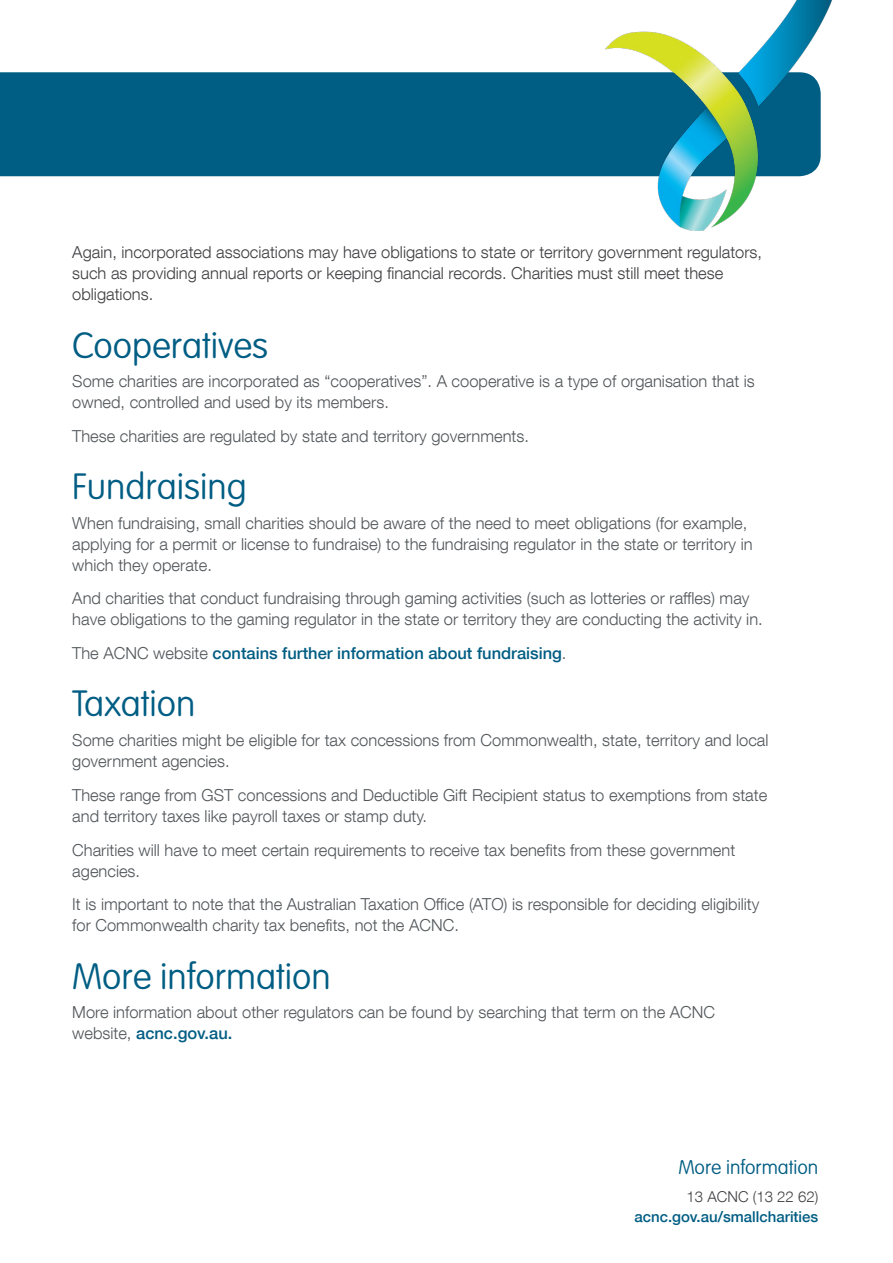
<style>
.page{position:relative;width:893px;height:1263px;background:#fff}
.page>*{position:absolute;margin:0;border:0;box-sizing:border-box;transform-origin:0 0}
.Heading_1{font:100 36px "VAG Rounded Std";color:#005d83}
.Heading_1-2{font:100 19.5px "VAG Rounded Std";color:#005d83}
.Body{font:300 16.5px/21px "Helvetica Neue LT Com";color:#52575a}
.Body-2{font:300 16.5px/21px "Helvetica Neue LT Com";color:#404043}
.Body-3{font:500 16.5px "Helvetica Neue LT Com";color:#005d83}
.Body-4{font:500 15px/19.5px "Helvetica Neue LT Com";color:#005d83;text-align:right}
.s1{font-weight:300;color:#52575a}
.s2{font-weight:500;color:#005d83}
.s3{font-weight:300;color:#404043}
</style>
<div class="page">
<div style="left:0;top:72px;width:605px;height:104px;background:#005d83"></div>
<img style="left:605px;top:0;width:227px;height:230px">
<p class="Body-2" style="left:72px;top:242px;width:691px">Again, incorporated associations may have obligations to state or territory government regulators, such as providing annual reports or keeping financial records. Charities must still meet these obligations.</p>
<p class="Heading_1" style="left:72px;top:324px;width:197px">Cooperatives</p>
<p class="Body" style="left:72px;top:370px;width:684px">Some charities are incorporated as “cooperatives”. A cooperative is a type of organisation that is owned, controlled and used by its members.</p>
<p class="Body" style="left:72px;top:425px;width:458px">These charities are regulated by state and territory governments.</p>
<p class="Heading_1" style="left:72px;top:466px;width:176px">Fundraising</p>
<p class="Body" style="left:72px;top:512px;width:682px">When fundraising, small charities should be aware of the need to meet obligations (for example, applying for a permit or license to fundraise) to the fundraising regulator in the state or territory in which they operate.</p>
<p class="Body" style="left:72px;top:588px;width:692px">And charities that conduct fundraising through gaming activities (such as lotteries or raffles) may have obligations to the gaming regulator in the state or territory they are conducting the activity in.</p>
<p class="Body-3" style="left:72px;top:643px;width:496px"><span class="s1">The ACNC website</span> contains further information about fundraising<span class="s1">.</span></p>
<p class="Heading_1" style="left:72px;top:683px;width:125px">Taxation</p>
<p class="Body" style="left:72px;top:729px;width:698px">Some charities might be eligible for tax concessions from Commonwealth, state, territory and local government agencies.</p>
<p class="Body" style="left:72px;top:784px;width:696px">These range from GST concessions and Deductible Gift Recipient status to exemptions from state and territory taxes like payroll taxes or stamp duty.</p>
<p class="Body" style="left:72px;top:839px;width:664px">Charities will have to meet certain requirements to receive tax benefits from these government agencies.</p>
<p class="Body" style="left:72px;top:893px;width:689px">It is important to note that the Australian Taxation Office (ATO) is responsible for deciding eligibility for Commonwealth charity tax benefits, not the ACNC.</p>
<p class="Heading_1" style="left:72px;top:955px;width:260px">More information</p>
<p class="Body" style="left:72px;top:1001px;width:644px">More information about other regulators can be found by searching that term on the ACNC website, <span class="s2">acnc.gov.au.</span></p>
<p class="Heading_1-2" style="left:678px;top:1156px;width:142px">More information</p>
<p class="Body-4" style="left:634px;top:1187px;width:185px"><span class="s3">13 ACNC (13 22 62) </span>acnc.gov.au/smallcharities</p>
</div>
